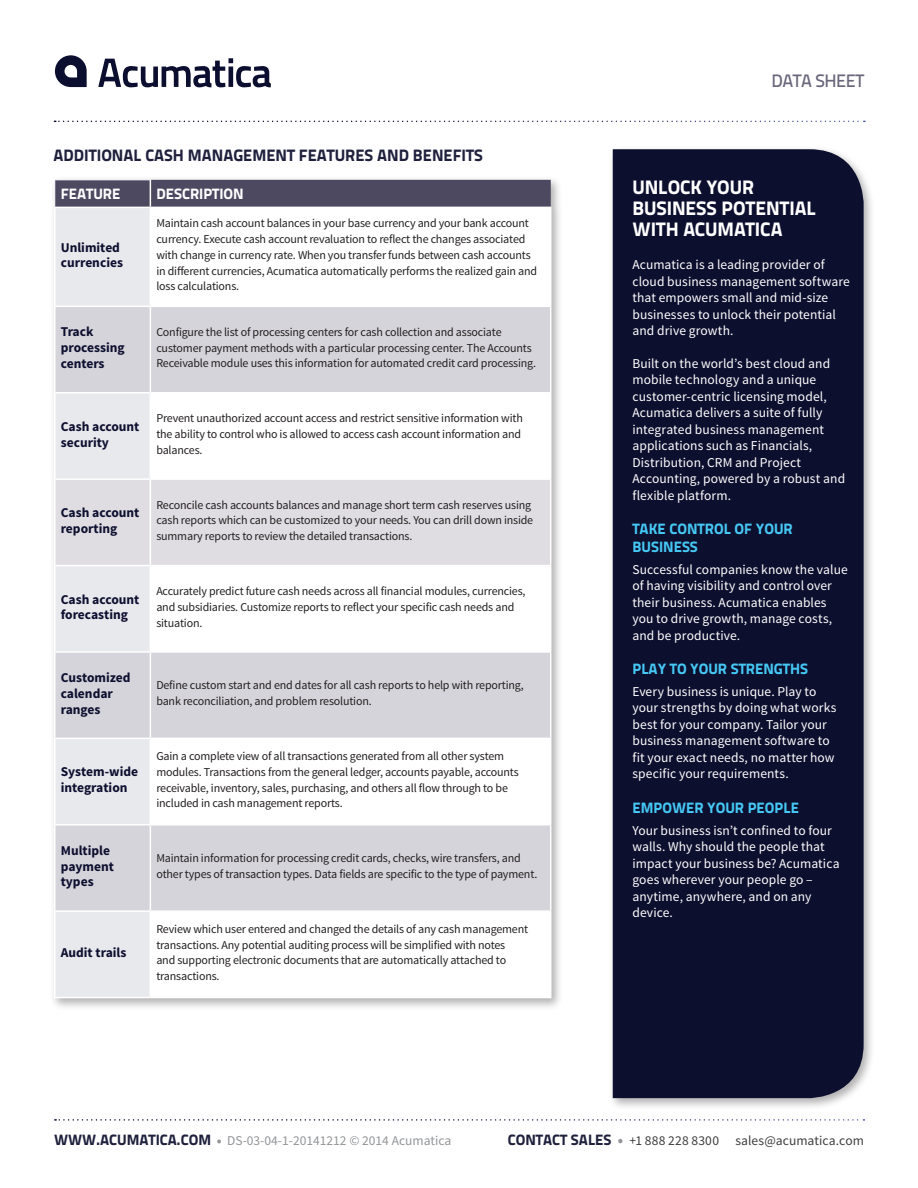
<style>
.page{position:relative;width:918px;height:1188px;background:#fff}
.page>*{position:absolute;margin:0;border:0;box-sizing:border-box;transform-origin:0 0}
.Sidebar_Subheader{font:19.5px/21px "Titillium Text 25 L 999 wt";letter-spacing:-.005em;color:#fff}
.t1{font:18px "Titillium Text 25 L 600 wt";letter-spacing:-.025em;color:#69657a}
.Purple_Subhead{font:16.5px "Titillium Text 25 L 999 wt";color:#1e203c}
.Sidebar_Blue_Subhead{font:15px/18px "Titillium Text 25 L 999 wt";color:#45c8f4}
.Table_Header{font:15px "Titillium Text 25 L 999 wt";color:#fff}
.Sidebar_Body_Copy{font:13.5px/16.5px "Source Sans Pro";letter-spacing:.005em;color:#fff}
.Table_Left_Column{font:700 13.5px/15.8px "Source Sans Pro";color:#0d0f2f}
.t2{font:13.5px "Source Sans Pro";color:#939598}
.t3{font:13.5px "Source Sans Pro";letter-spacing:.01em;color:#3e3e3f}
.Table_Right_Column{font:12px/15.8px "Source Sans Pro";letter-spacing:-.015em;color:#231f20}
.s1{font-family:"Titillium Text 25 L 999 wt";font-size:15px;color:#1e203c}
.s2{font-weight:900}
.s3{font-weight:900;font-size:15px;color:#939598}
</style>
<div class="page">
<svg style="left:55px;top:55px;width:32px;height:32px"></svg>
<svg style="left:98px;top:58px;width:173px;height:29px"></svg>
<svg style="left:54px;top:121px;width:811px;height:1px"></svg>
<svg style="left:55px;top:1119px;width:809px;height:2px"></svg>
<div style="left:608px;top:145px;width:268px;height:965px;background:#231f20;opacity:.35"></div>
<div style="left:613px;top:149px;width:251px;height:949px;background:#0d0f2f"></div>
<div style="left:50px;top:175px;width:514px;height:836px;background:#231f20;opacity:.35"></div>
<div style="left:56px;top:208px;width:94px;height:789px;background:#e8e9ed"></div>
<svg style="left:151px;top:208px;width:399px;height:789px"></svg>
<svg style="left:56px;top:307px;width:494px;height:603px"></svg>
<div style="left:56px;top:480px;width:494px;height:85px;background:#dfdde2"></div>
<div style="left:54px;top:180px;width:497px;height:27px;background:#4c4961"></div>
<hr style="left:54px;top:207px;width:96px;height:1px;background:#fff">
<hr style="left:54px;top:208px;width:2px;height:98px;background:#fff">
<hr style="left:150px;top:207px;width:402px;height:1px;background:#fff">
<hr style="left:150px;top:208px;width:1px;height:98px;background:#fff">
<hr style="left:550px;top:208px;width:2px;height:98px;background:#fff">
<hr style="left:54px;top:306px;width:96px;height:1px;background:#fff">
<hr style="left:54px;top:307px;width:2px;height:85px;background:#fff">
<hr style="left:150px;top:306px;width:402px;height:1px;background:#fff">
<hr style="left:150px;top:307px;width:1px;height:85px;background:#fff">
<hr style="left:550px;top:307px;width:2px;height:85px;background:#fff">
<hr style="left:54px;top:392px;width:96px;height:2px;background:#fff">
<hr style="left:54px;top:394px;width:2px;height:84px;background:#fff">
<hr style="left:150px;top:392px;width:402px;height:2px;background:#fff">
<hr style="left:150px;top:394px;width:1px;height:84px;background:#fff">
<hr style="left:550px;top:394px;width:2px;height:84px;background:#fff">
<hr style="left:54px;top:478px;width:96px;height:2px;background:#fff">
<hr style="left:54px;top:480px;width:2px;height:85px;background:#fff">
<hr style="left:150px;top:478px;width:402px;height:2px;background:#fff">
<hr style="left:150px;top:480px;width:1px;height:85px;background:#fff">
<hr style="left:550px;top:480px;width:2px;height:85px;background:#fff">
<hr style="left:54px;top:565px;width:96px;height:1px;background:#fff">
<hr style="left:54px;top:566px;width:2px;height:85px;background:#fff">
<hr style="left:150px;top:565px;width:402px;height:1px;background:#fff">
<hr style="left:150px;top:566px;width:1px;height:85px;background:#fff">
<hr style="left:550px;top:566px;width:2px;height:85px;background:#fff">
<hr style="left:54px;top:651px;width:96px;height:2px;background:#fff">
<hr style="left:54px;top:653px;width:2px;height:85px;background:#fff">
<hr style="left:150px;top:651px;width:402px;height:2px;background:#fff">
<hr style="left:150px;top:653px;width:1px;height:85px;background:#fff">
<hr style="left:550px;top:653px;width:2px;height:85px;background:#fff">
<hr style="left:54px;top:738px;width:96px;height:1px;background:#fff">
<hr style="left:54px;top:739px;width:2px;height:85px;background:#fff">
<hr style="left:150px;top:738px;width:402px;height:1px;background:#fff">
<hr style="left:150px;top:739px;width:1px;height:85px;background:#fff">
<hr style="left:550px;top:739px;width:2px;height:85px;background:#fff">
<hr style="left:54px;top:824px;width:96px;height:2px;background:#fff">
<hr style="left:54px;top:826px;width:2px;height:84px;background:#fff">
<hr style="left:150px;top:824px;width:402px;height:2px;background:#fff">
<hr style="left:150px;top:826px;width:1px;height:84px;background:#fff">
<hr style="left:550px;top:826px;width:2px;height:84px;background:#fff">
<hr style="left:54px;top:910px;width:96px;height:2px;background:#fff">
<hr style="left:54px;top:912px;width:2px;height:85px;background:#fff">
<hr style="left:150px;top:910px;width:402px;height:2px;background:#fff">
<hr style="left:150px;top:912px;width:1px;height:85px;background:#fff">
<hr style="left:550px;top:912px;width:2px;height:85px;background:#fff">
<hr style="left:54px;top:997px;width:96px;height:1px;background:#fff">
<hr style="left:150px;top:997px;width:402px;height:1px;background:#fff">
<p class="Purple_Subhead" style="left:54px;top:142px;width:431px">ADDITIONAL CASH MANAGEMENT FEATURES AND BENEFITS</p>
<p class="Table_Header" style="left:61px;top:182px;width:61px">FEATURE</p>
<p class="Table_Header" style="left:156px;top:182px;width:89px">DESCRIPTION</p>
<p class="Table_Left_Column" style="left:61px;top:240px;width:64px">Unlimited currencies</p>
<p class="Table_Right_Column" style="left:156px;top:216px;width:382px">Maintain cash account balances in your base currency and your bank account currency. Execute cash account revaluation to reflect the changes associated with change in currency rate. When you transfer funds between cash accounts in different currencies, Acumatica automatically performs the realized gain and loss calculations.</p>
<p class="Table_Left_Column" style="left:61px;top:325px;width:66px">Track processing centers</p>
<p class="Table_Right_Column" style="left:156px;top:324px;width:381px">Configure the list of processing centers for cash collection and associate customer payment methods with a particular processing center. The Accounts<br>Receivable module uses this information for automated credit card processing.</p>
<p class="Table_Left_Column" style="left:61px;top:419px;width:80px">Cash account security</p>
<p class="Table_Right_Column" style="left:156px;top:411px;width:368px">Prevent unauthorized account access and restrict sensitive information with the ability to control who is allowed to access cash account information and balances.</p>
<p class="Table_Left_Column" style="left:61px;top:505px;width:80px">Cash account reporting</p>
<p class="Table_Right_Column" style="left:156px;top:497px;width:378px">Reconcile cash accounts balances and manage short term cash reserves using cash reports which can be customized to your needs. You can drill down inside summary reports to review the detailed transactions.</p>
<p class="Table_Left_Column" style="left:61px;top:592px;width:80px">Cash account forecasting</p>
<p class="Table_Right_Column" style="left:156px;top:583px;width:371px">Accurately predict future cash needs across all financial modules, currencies, and subsidiaries. Customize reports to reflect your specific cash needs and situation.</p>
<p class="Table_Left_Column" style="left:61px;top:670px;width:71px">Customized calendar ranges</p>
<p class="Table_Right_Column" style="left:156px;top:678px;width:369px">Define custom start and end dates for all cash reports to help with reporting, bank reconciliation, and problem resolution.</p>
<p class="Table_Left_Column" style="left:61px;top:765px;width:79px">System-wide integration</p>
<p class="Table_Right_Column" style="left:156px;top:748px;width:364px">Gain a complete view of all transactions generated from all other system modules. Transactions from the general ledger, accounts payable, accounts receivable, inventory, sales, purchasing, and others all flow through to be included in cash management reports.</p>
<p class="Table_Left_Column" style="left:61px;top:843px;width:55px">Multiple payment types</p>
<p class="Table_Right_Column" style="left:156px;top:851px;width:383px">Maintain information for processing credit cards, checks, wire transfers, and other types of transaction types. Data fields are specific to the type of payment.</p>
<p class="Table_Left_Column" style="left:61px;top:945px;width:67px">Audit trails</p>
<p class="Table_Right_Column" style="left:156px;top:921px;width:373px">Review which user entered and changed the details of any cash management transactions. Any potential auditing process will be simplified with notes<br>and supporting electronic documents that are automatically attached to transactions.</p>
<h2 class="t1" style="left:771px;top:67px;width:95px">DATA SHEET</h2>
<p class="Sidebar_Subheader" style="left:632px;top:176px;width:185px">UNLOCK YOUR<br>BUSINESS POTENTIAL<br>WITH ACUMATICA</p>
<p class="Sidebar_Body_Copy" style="left:632px;top:257px;width:219px">Acumatica is a leading provider of cloud business management software that empowers small and mid-size businesses to unlock their potential and drive growth.</p>
<p class="Sidebar_Body_Copy" style="left:632px;top:355px;width:214px">Built on the world’s best cloud and mobile technology and a unique customer-centric licensing model,<br>Acumatica delivers a suite of fully integrated business management applications such as Financials,<br>Distribution, CRM and Project<br>Accounting, powered by a robust and flexible platform.</p>
<p class="Sidebar_Blue_Subhead" style="left:632px;top:519px;width:162px">TAKE CONTROL OF YOUR<br>BUSINESS</p>
<p class="Sidebar_Body_Copy" style="left:632px;top:561px;width:217px">Successful companies know the value of having visibility and control over their business. Acumatica enables you to drive growth, manage costs, and be productive.</p>
<p class="Sidebar_Blue_Subhead" style="left:632px;top:659px;width:177px">PLAY TO YOUR STRENGTHS</p>
<p class="Sidebar_Body_Copy" style="left:632px;top:683px;width:205px">Every business is unique. Play to your strengths by doing what works best for your company. Tailor your business management software to fit your exact needs, no matter how specific your requirements.</p>
<p class="Sidebar_Blue_Subhead" style="left:632px;top:797px;width:168px">EMPOWER YOUR PEOPLE</p>
<p class="Sidebar_Body_Copy" style="left:632px;top:822px;width:209px">Your business isn’t confined to four walls. Why should the people that impact your business be? Acumatica goes wherever your people go – anytime, anywhere, and on any device.</p>
<p class="t2" style="left:54px;top:1132px;width:399px"><span class="s1">WWW.ACUMATICA.COM</span> <span class="s2">•</span> DS-03-04-1-20141212 © 2014 Acumatica</p>
<p class="t3" style="left:508px;top:1132px;width:358px"><span class="s1">CONTACT SALES</span> <span class="s3">•</span> +1 888 228 8300 sales@acumatica.com</p>
</div>
